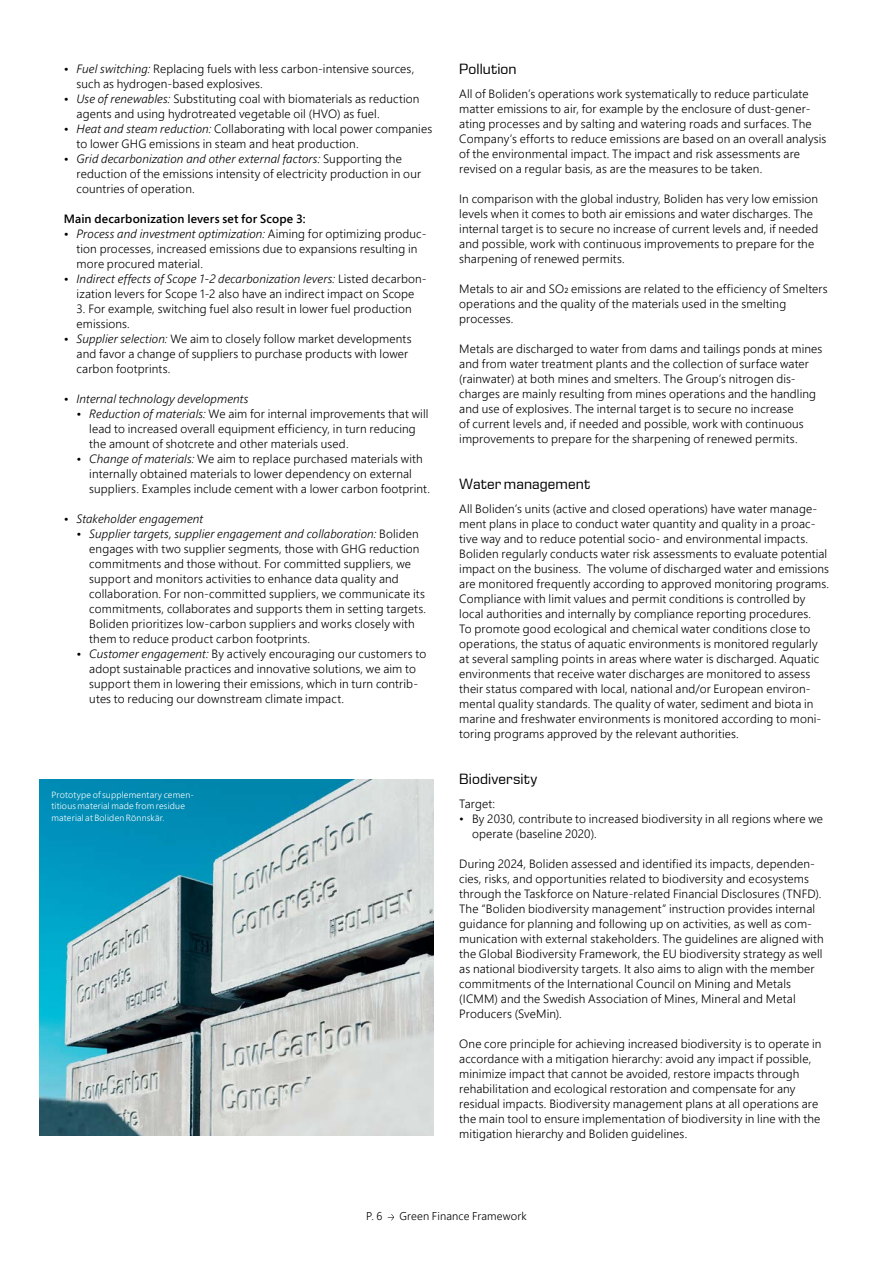
<style>
.page{position:relative;width:893px;height:1263px;background:#fff}
.page>*{position:absolute;margin:0;border:0;box-sizing:border-box;transform-origin:0 0}
.H7_Diagramrubrik_B24{font:15px "Eurostile Next LT Pro";letter-spacing:.005em;color:#000}
.B1_Brödtext_B24{font:300 12px/15px "Segoe Pro";letter-spacing:.01em;color:#000}
.t1{font:italic 300 12px "Segoe Pro";letter-spacing:.01em;color:#000}
.B1_Brödtext_B24-2{font:600 12px "Segoe Pro";letter-spacing:.015em;color:#000}
.t2{font:300 11.25px "Segoe Pro";letter-spacing:.015em;color:#000}
.H7_Faktaruta_Rubrik___Bildtext_B24_NEG{font:300 9px/11.2px "Segoe Pro";letter-spacing:.02em;color:#fff}
.s1{font-style:italic}
</style>
<div class="page">
<svg style="left:388px;top:1214px;width:6px;height:6px"></svg>
<img style="left:39px;top:779px;width:395px;height:356px">
<p class="B1_Brödtext_B24" style="left:77px;top:61px;width:339px;text-indent:-13px"><span class="s1">• Fuel switching:</span> Replacing fuels with less carbon-intensive sources, such as hydrogen-based explosives.</p>
<p class="B1_Brödtext_B24" style="left:77px;top:91px;width:344px;text-indent:-13px"><span class="s1">• Use of renewables:</span> Substituting coal with biomaterials as reduction agents and using hydrotreated vegetable oil (HVO) as fuel.</p>
<p class="B1_Brödtext_B24" style="left:77px;top:121px;width:357px;text-indent:-13px"><span class="s1">• Heat and steam reduction:</span> Collaborating with local power companies to lower GHG emissions in steam and heat production.</p>
<p class="B1_Brödtext_B24" style="left:77px;top:151px;width:346px;text-indent:-13px"><span class="s1">• Grid decarbonization and other external factors:</span> Supporting the reduction of the emissions intensity of electricity production in our countries of operation.</p>
<p class="B1_Brödtext_B24-2" style="left:64px;top:210px;width:243px">Main decarbonization levers set for Scope 3:</p>
<p class="B1_Brödtext_B24" style="left:77px;top:226px;width:351px;text-indent:-13px"><span class="s1">• Process and investment optimization:</span> Aiming for optimizing produc&shy;tion processes, increased emissions due to expansions resulting in more procured material.</p>
<p class="B1_Brödtext_B24" style="left:64px;top:271px;width:364px;text-align:center"><span class="s1">• Indirect effects of Scope 1-2 decarbonization levers:</span> Listed decarbon&shy;ization levers for Scope 1-2 also have an indirect impact on Scope</p>
<p class="B1_Brödtext_B24" style="left:77px;top:301px;width:337px">3. For example, switching fuel also result in lower fuel production emissions.</p>
<p class="B1_Brödtext_B24" style="left:77px;top:331px;width:337px;text-indent:-13px"><span class="s1">• Supplier selection:</span> We aim to closely follow market developments and favor a change of suppliers to purchase products with lower carbon footprints.</p>
<p class="t1" style="left:64px;top:390px;width:186px">• Internal technology developments</p>
<p class="B1_Brödtext_B24" style="left:89px;top:406px;width:341px;text-indent:-13px"><span class="s1">• Reduction of materials:</span> We aim for internal improvements that will lead to increased overall equipment efficiency, in turn reducing the amount of shotcrete and other materials used.</p>
<p class="B1_Brödtext_B24" style="left:89px;top:451px;width:342px;text-indent:-13px"><span class="s1">• Change of materials:</span> We aim to replace purchased materials with internally obtained materials to lower dependency on external suppliers. Examples include cement with a lower carbon footprint.</p>
<p class="t1" style="left:64px;top:510px;width:141px">• Stakeholder engagement</p>
<p class="B1_Brödtext_B24" style="left:89px;top:526px;width:338px;text-indent:-13px"><span class="s1">• Supplier targets, supplier engagement and collaboration:</span> Boliden engages with two supplier segments, those with GHG reduction commitments and those without. For committed suppliers, we support and monitors activities to enhance data quality and collaboration. For non-committed suppliers, we communicate its commitments, collaborates and supports them in setting targets.<br>Boliden prioritizes low-carbon suppliers and works closely with them to reduce product carbon footprints.</p>
<p class="B1_Brödtext_B24" style="left:89px;top:646px;width:338px;text-indent:-13px"><span class="s1">• Customer engagement:</span> By actively encouraging our customers to adopt sustainable practices and innovative solutions, we aim to support them in lowering their emissions, which in turn contrib&shy;utes to reducing our downstream climate impact.</p>
<h6 class="H7_Faktaruta_Rubrik___Bildtext_B24_NEG" style="left:51px;top:789px;width:144px">Prototype of supplementary cemen&shy;titious material made from residue material at Boliden Rönnskär.</h6>
<p class="H7_Diagramrubrik_B24" style="left:459px;top:61px;width:59px">Pollution</p>
<p class="B1_Brödtext_B24" style="left:459px;top:86px;width:369px">All of Boliden’s operations work systematically to reduce particulate matter emissions to air, for example by the enclosure of dust-gener&shy;ating processes and by salting and watering roads and surfaces. The Company’s efforts to reduce emissions are based on an overall analysis of the environmental impact. The impact and risk assessments are revised on a regular basis, as are the measures to be taken.</p>
<p class="B1_Brödtext_B24" style="left:459px;top:191px;width:361px">In comparison with the global industry, Boliden has very low emission levels when it comes to both air emissions and water discharges. The internal target is to secure no increase of current levels and, if needed and possible, work with continuous improvements to prepare for the sharpening of renewed permits.</p>
<p class="B1_Brödtext_B24" style="left:459px;top:281px;width:370px">Metals to air and SO₂ emissions are related to the efficiency of Smelters operations and the quality of the materials used in the smelting processes.</p>
<p class="B1_Brödtext_B24" style="left:459px;top:341px;width:365px">Metals are discharged to water from dams and tailings ponds at mines and from water treatment plants and the collection of surface water (rainwater) at both mines and smelters. The Group’s nitrogen dis&shy;charges are mainly resulting from mines operations and the handling and use of explosives. The internal target is to secure no increase<br>of current levels and, if needed and possible, work with continuous improvements to prepare for the sharpening of renewed permits.</p>
<p class="H7_Diagramrubrik_B24" style="left:459px;top:476px;width:132px">Water management</p>
<p class="B1_Brödtext_B24" style="left:459px;top:501px;width:371px">All Boliden’s units (active and closed operations) have water manage&shy;ment plans in place to conduct water quantity and quality in a proac&shy;tive way and to reduce potential socio- and environmental impacts.<br>Boliden regularly conducts water risk assessments to evaluate potential impact on the business. The volume of discharged water and emissions are monitored frequently according to approved monitoring programs.<br>Compliance with limit values and permit conditions is controlled by local authorities and internally by compliance reporting procedures.<br>To promote good ecological and chemical water conditions close to operations, the status of aquatic environments is monitored regularly at several sampling points in areas where water is discharged. Aquatic environments that receive water discharges are monitored to assess their status compared with local, national and/or European environ&shy;mental quality standards. The quality of water, sediment and biota in marine and freshwater environments is monitored according to moni&shy;toring programs approved by the relevant authorities.</p>
<p class="H7_Diagramrubrik_B24" style="left:459px;top:771px;width:80px">Biodiversity</p>
<p class="B1_Brödtext_B24" style="left:459px;top:796px;width:37px">Target:</p>
<p class="B1_Brödtext_B24" style="left:472px;top:811px;width:352px;text-indent:-13px">• By 2030, contribute to increased biodiversity in all regions where we operate (baseline 2020).</p>
<p class="B1_Brödtext_B24" style="left:459px;top:856px;width:366px">During 2024, Boliden assessed and identified its impacts, dependen&shy;cies, risks, and opportunities related to biodiversity and ecosystems through the Taskforce on Nature-related Financial Disclosures (TNFD).<br>The “Boliden biodiversity management” instruction provides internal guidance for planning and following up on activities, as well as com&shy;munication with external stakeholders. The guidelines are aligned with the Global Biodiversity Framework, the EU biodiversity strategy as well as national biodiversity targets. It also aims to align with the member commitments of the International Council on Mining and Metals (ICMM) and the Swedish Association of Mines, Mineral and Metal Producers (SveMin).</p>
<p class="B1_Brödtext_B24" style="left:459px;top:1036px;width:364px">One core principle for achieving increased biodiversity is to operate in accordance with a mitigation hierarchy: avoid any impact if possible, minimize impact that cannot be avoided, restore impacts through rehabilitation and ecological restoration and compensate for any residual impacts. Biodiversity management plans at all operations are the main tool to ensure implementation of biodiversity in line with the mitigation hierarchy and Boliden guidelines.</p>
<p class="t2" style="left:366px;top:1209px;width:18px">P. 6</p>
<p class="t2" style="left:399px;top:1209px;width:129px">Green Finance Framework</p>
</div>
